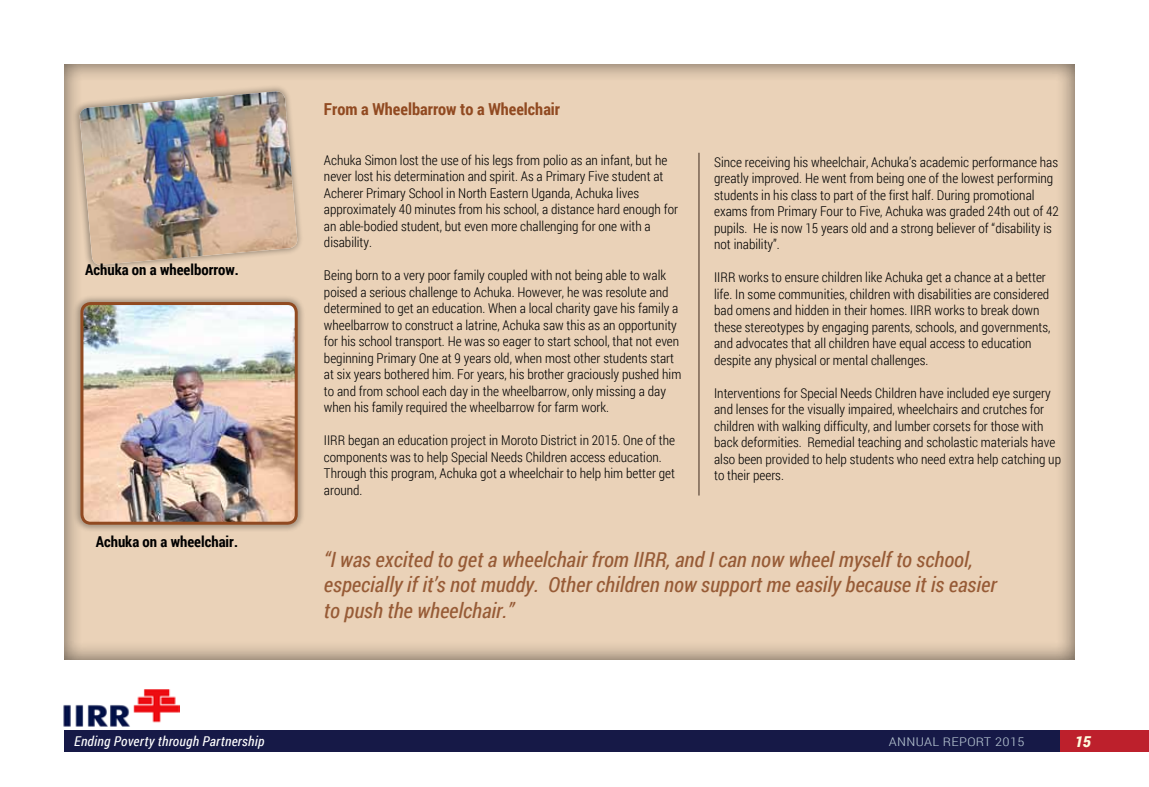
<style>
.page{position:relative;width:1149px;height:787px;background:#fff}
.page>*{position:absolute;margin:0;border:0;box-sizing:border-box;transform-origin:0 0}
.t1{font:italic 21px/25.5px "Roboto Condensed";color:#975b36}
.t2{font:700 16.5px "Roboto Condensed";color:#914a21}
.t3{font:700 15px "Roboto Condensed";color:#000}
.t4{font:italic 900 15px "Roboto";color:#fffcdf}
.t5{font:300 13.5px/16.5px "Roboto Condensed";color:#000}
.t6{font:italic 13.5px "Roboto Condensed";letter-spacing:.02em;color:#fff}
.t7{font:300 12px "Roboto Condensed";letter-spacing:.02em;color:#b5c3d0;scale:1.25 1}
</style>
<div class="page">
<div style="left:64px;top:730px;width:997px;height:22px;background:#161947"></div>
<div style="left:1060px;top:730px;width:88px;height:22px;background:#bd202c"></div>
<img style="left:63px;top:689px;width:116px;height:38px">
<div style="left:62px;top:61px;width:1013px;height:599px;background:#000;opacity:.6"></div>
<svg style="left:71px;top:82px;width:235px;height:192px;background:#e4cdb3"></svg>
<img style="left:79px;top:91px;width:219px;height:174px">
<div style="left:73px;top:294px;width:232px;height:238px;background:#000;opacity:.3"></div>
<img style="left:82px;top:303px;width:214px;height:220px">
<div style="left:80px;top:302px;width:217px;height:222px;border:3px solid #914a21;border-radius:9px"></div>
<hr style="left:696px;top:150px;width:4px;height:346px;background:#000;opacity:.6">
<p class="t3" style="left:85px;top:259px;width:155px">Achuka on a wheelborrow.</p>
<p class="t3" style="left:96px;top:531px;width:144px">Achuka on a wheelchair.</p>
<p class="t2" style="left:324px;top:98px;width:238px">From a Wheelbarrow to a Wheelchair</p>
<p class="t5" style="left:324px;top:151px;width:355px">Achuka Simon lost the use of his legs from polio as an infant, but he never lost his determination and spirit. As a Primary Five student at Acherer Primary School in North Eastern Uganda, Achuka lives approximately 40 minutes from his school, a distance hard enough for an able-bodied student, but even more challenging for one with a disability.</p>
<p class="t5" style="left:324px;top:267px;width:359px">Being born to a very poor family coupled with not being able to walk poised a serious challenge to Achuka. However, he was resolute and determined to get an education. When a local charity gave his family a wheelbarrow to construct a latrine, Achuka saw this as an opportunity for his school transport. He was so eager to start school, that not even beginning Primary One at 9 years old, when most other students start at six years bothered him. For years, his brother graciously pushed him to and from school each day in the wheelbarrow, only missing a day when his family required the wheelbarrow for farm work.</p>
<p class="t5" style="left:324px;top:432px;width:352px">IIRR began an education project in Moroto District in 2015. One of the components was to help Special Needs Children access education.<br>Through this program, Achuka got a wheelchair to help him better get around.</p>
<p class="t5" style="left:714px;top:153px;width:346px">Since receiving his wheelchair, Achuka’s academic performance has greatly improved. He went from being one of the lowest performing students in his class to part of the first half. During promotional exams from Primary Four to Five, Achuka was graded 24th out of 42 pupils. He is now 15 years old and a strong believer of “disability is not inability”.</p>
<p class="t5" style="left:714px;top:269px;width:338px">IIRR works to ensure children like Achuka get a chance at a better life. In some communities, children with disabilities are considered bad omens and hidden in their homes. IIRR works to break down these stereotypes by engaging parents, schools, and governments, and advocates that all children have equal access to education despite any physical or mental challenges.</p>
<p class="t5" style="left:714px;top:384px;width:348px">Interventions for Special Needs Children have included eye surgery and lenses for the visually impaired, wheelchairs and crutches for children with walking difficulty, and lumber corsets for those with back deformities. Remedial teaching and scholastic materials have also been provided to help students who need extra help catching up to their peers.</p>
<h1 class="t1" style="left:324px;top:545px;width:674px">“I was excited to get a wheelchair from IIRR, and I can now wheel myself to school, especially if it’s not muddy. Other children now support me easily because it is easier to push the wheelchair.”</h1>
<p class="t6" style="left:74px;top:732px;width:191px">Ending Poverty through Partnership</p>
<p class="t7" style="left:888px;top:733px;width:110px">ANNUAL REPORT 2015</p>
<p class="t4" style="left:1074px;top:731px;width:18px">15</p>
</div>
